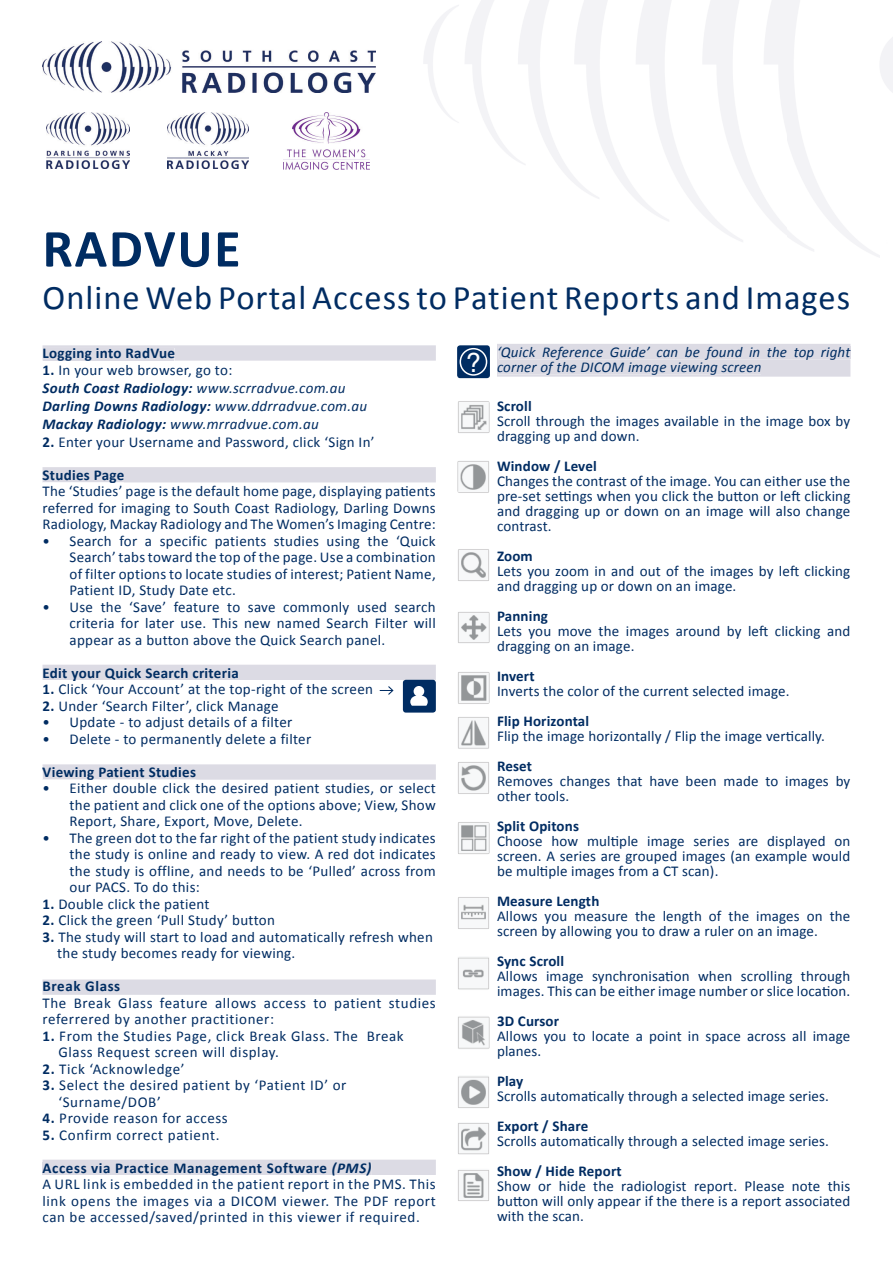
<style>
.page{position:relative;width:893px;height:1263px;background:#fff}
.page>*{position:absolute;margin:0;border:0;box-sizing:border-box;transform-origin:0 0}
.t1{font:700 54px "Calibri";letter-spacing:.03em;color:#002c62}
.t2{font:34.5px "Calibri";letter-spacing:.03em;color:#002c62}
.t3{font:15px/16.5px "Calibri";letter-spacing:.01em;color:#002c62;text-align:justify}
.t4{font:15px/16.5px "Calibri";letter-spacing:.04em;color:#002c62}
.t5{font:italic 15px/18px "Calibri";letter-spacing:.02em;color:#002c62}
.t6{font:700 15px "Calibri";letter-spacing:.01em;color:#002c62}
.t7{font:italic 15px/15px "Calibri";letter-spacing:.01em;color:#002d62}
.t8{font:700 15px "Calibri";letter-spacing:.02em;color:#002d62}
.t9{font:700 15px "Calibri";letter-spacing:.04em;color:#002d62}
.s1{font-family:"Helvetica";font-style:normal;font-size:27px;color:#fff}
.s2{font-weight:700;font-style:normal}
.s3{font-style:normal}
.s4{font-weight:700}
.s5{font-style:italic}
</style>
<div class="page">
<svg style="left:43px;top:345px;width:393px;height:16px;background:#dddce5"></svg>
<div style="left:44px;top:348px;width:130px;height:13px;background:#dcdbe4"></div>
<div style="left:43px;top:467px;width:393px;height:15px;background:#dcdbe4"></div>
<div style="left:43px;top:469px;width:81px;height:13px;background:#dcdbe4"></div>
<img style="left:458px;top:401px;width:32px;height:32px">
<img style="left:457px;top:461px;width:32px;height:32px">
<img style="left:458px;top:549px;width:31px;height:32px">
<img style="left:458px;top:612px;width:32px;height:31px">
<img style="left:458px;top:672px;width:32px;height:32px">
<img style="left:458px;top:717px;width:31px;height:32px">
<img style="left:458px;top:762px;width:31px;height:32px">
<img style="left:458px;top:822px;width:32px;height:32px">
<img style="left:458px;top:897px;width:31px;height:32px">
<svg style="left:497px;top:344px;width:353px;height:33px;background:#dedde5"></svg>
<div style="left:499px;top:346px;width:351px;height:13px;background:#dcdbe4"></div>
<div style="left:498px;top:361px;width:263px;height:13px;background:#dcdbe4"></div>
<div style="left:403px;top:680px;width:33px;height:33px;background:#002c62;border-radius:3px"></div>
<img style="left:458px;top:957px;width:31px;height:33px">
<img style="left:458px;top:1016px;width:32px;height:33px">
<img style="left:458px;top:1076px;width:31px;height:32px">
<img style="left:458px;top:1123px;width:31px;height:32px">
<img style="left:458px;top:1170px;width:31px;height:31px">
<div style="left:457px;top:345px;width:33px;height:33px;background:#002c62;border-radius:3px"></div>
<div style="left:460px;top:348px;width:27px;height:28px;border:2px solid #fff;border-radius:50%"></div>
<svg style="left:43px;top:764px;width:393px;height:16px;background:#dedde5"></svg>
<div style="left:43px;top:766px;width:153px;height:13px;background:#dcdbe4"></div>
<svg style="left:43px;top:979px;width:393px;height:16px;background:#dddce5"></svg>
<div style="left:44px;top:981px;width:76px;height:10px;background:#dcdbe4"></div>
<img style="left:167px;top:113px;width:82px;height:56px">
<img style="left:46px;top:113px;width:83px;height:56px">
<img style="left:283px;top:112px;width:87px;height:57px">
<img style="left:43px;top:41px;width:332px;height:51px">
<div style="left:43px;top:1160px;width:393px;height:15px;background:#dcdbe4"></div>
<div style="left:43px;top:1162px;width:285px;height:13px;background:#dcdbe4"></div>
<div style="left:332px;top:1162px;width:39px;height:13px;background:#dcdbe4"></div>
<svg style="left:43px;top:665px;width:393px;height:41px"></svg>
<h1 class="t1" style="left:43px;top:214px;width:200px">RADVUE</h1>
<h2 class="t2" style="left:43px;top:275px;width:809px">Online Web Portal Access to Patient Reports and Images</h2>
<p class="t8" style="left:43px;top:343px;width:134px">Logging into RadVue</p>
<p class="t7" style="left:466px;top:344px;width:386px;text-indent:31px">‘Quick Reference Guide’ can be found in the top right <span class="s1">?</span> corner of the DICOM image viewing screen</p>
<p class="t5" style="left:43px;top:360px;width:326px"><span class="s2">1.</span> <span class="s3">In your web browser, go to:<br></span><span class="s4">South Coast Radiology:</span> www.scrradvue.com.au <span class="s4">Darling Downs Radiology:</span> www.ddrradvue.com.au <span class="s4">Mackay Radiology:</span> www.mrradvue.com.au</p>
<p class="t3" style="left:43px;top:433px;width:334px"><span class="s4">2.</span> Enter your Username and Password, click ‘Sign In’</p>
<p class="t3" style="left:43px;top:483px;width:395px">The ‘Studies’ page is the default home page, displaying patients referred for imaging to South Coast Radiology, Darling Downs Radiology, Mackay Radiology and The Women’s Imaging Centre:</p>
<p class="t3" style="left:70px;top:532px;width:368px;text-indent:-27px">• Search for a specific patients studies using the ‘Quick Search’ tabs toward the top of the page. Use a combination of filter options to locate studies of interest; Patient Name, Patient ID, Study Date etc.</p>
<p class="t3" style="left:70px;top:598px;width:368px;text-indent:-27px">• Use the ‘Save’ feature to save commonly used search criteria for later use. This new named Search Filter will appear as a button above the Quick Search panel.</p>
<p class="t3" style="left:43px;top:681px;width:332px"><span class="s4">1.</span> Click ‘Your Account’ at the top-right of the screen</p>
<p class="t3" style="left:43px;top:697px;width:238px"><span class="s4">2.</span> Under ‘Search Filter’, click Manage</p>
<p class="t3" style="left:43px;top:714px;width:251px">• Update - to adjust details of a filter</p>
<p class="t3" style="left:43px;top:730px;width:270px">• Delete - to permanently delete a filter</p>
<p class="t3" style="left:70px;top:780px;width:368px;text-indent:-27px">• Either double click the desired patient studies, or select the patient and click one of the options above; View, Show Report, Share, Export, Move, Delete.</p>
<p class="t3" style="left:70px;top:829px;width:368px;text-indent:-27px">• The green dot to the far right of the patient study indicates the study is online and ready to view. A red dot indicates the study is offline, and needs to be ‘Pulled’ across from our PACS. To do this:</p>
<p class="t3" style="left:43px;top:895px;width:169px"><span class="s4">1.</span> Double click the patient</p>
<p class="t3" style="left:43px;top:912px;width:234px"><span class="s4">2.</span> Click the green ‘Pull Study’ button</p>
<p class="t3" style="left:57px;top:928px;width:377px;text-indent:-15px"><span class="s4">3.</span> The study will start to load and automatically refresh when the study becomes ready for viewing.</p>
<p class="t4" style="left:43px;top:994px;width:395px">The Break Glass feature allows access to patient studies referrered by another practitioner:</p>
<p class="t4" style="left:58px;top:1027px;width:347px;text-indent:-16px"><span class="s4">1.</span> From the Studies Page, click Break Glass. The Break<br>Glass Request screen will display.</p>
<p class="t4" style="left:43px;top:1060px;width:144px"><span class="s4">2.</span> Tick ‘Acknowledge’</p>
<p class="t4" style="left:58px;top:1077px;width:290px;text-indent:-16px"><span class="s4">3.</span> Select the desired patient by ‘Patient ID’ or ‘Surname/DOB’</p>
<p class="t4" style="left:43px;top:1110px;width:187px"><span class="s4">4.</span> Provide reason for access</p>
<p class="t4" style="left:43px;top:1126px;width:178px"><span class="s4">5.</span> Confirm correct patient.</p>
<p class="t3" style="left:43px;top:1176px;width:395px">A URL link is embedded in the patient report in the PMS. This link opens the images via a DICOM viewer. The PDF report can be accessed/saved/printed in this viewer if required.</p>
<p class="t6" style="left:497px;top:396px;width:36px">Scroll</p>
<p class="t3" style="left:497px;top:413px;width:355px;line-height:15px">Scroll through the images available in the image box by dragging up and down.</p>
<p class="t6" style="left:497px;top:456px;width:101px">Window / Level</p>
<p class="t3" style="left:497px;top:473px;width:355px;line-height:15px">Changes the contrast of the image. You can either use the pre-set settings when you click the button or left clicking and dragging up or down on an image will also change contrast.</p>
<p class="t6" style="left:497px;top:546px;width:37px">Zoom</p>
<p class="t3" style="left:497px;top:563px;width:355px;line-height:15px">Lets you zoom in and out of the images by left clicking and dragging up or down on an image.</p>
<p class="t6" style="left:497px;top:606px;width:52px">Panning</p>
<p class="t3" style="left:497px;top:623px;width:355px;line-height:15px">Lets you move the images around by left clicking and dragging on an image.</p>
<p class="t6" style="left:497px;top:666px;width:39px">Invert</p>
<p class="t3" style="left:497px;top:682px;width:294px">Inverts the color of the current selected image.</p>
<p class="t6" style="left:497px;top:711px;width:94px">Flip Horizontal</p>
<p class="t3" style="left:497px;top:727px;width:329px">Flip the image horizontally / Flip the image vertically.</p>
<p class="t6" style="left:497px;top:756px;width:37px">Reset</p>
<p class="t3" style="left:497px;top:773px;width:355px;line-height:15px">Removes changes that have been made to images by other tools.</p>
<p class="t6" style="left:497px;top:816px;width:83px">Split Opitons</p>
<p class="t3" style="left:497px;top:833px;width:355px;line-height:15px">Choose how multiple image series are displayed on screen. A series are grouped images (an example would be multiple images from a CT scan).</p>
<p class="t6" style="left:497px;top:891px;width:104px">Measure Length</p>
<p class="t3" style="left:497px;top:908px;width:355px;line-height:15px">Allows you measure the length of the images on the screen by allowing you to draw a ruler on an image.</p>
<p class="t6" style="left:497px;top:951px;width:69px">Sync Scroll</p>
<p class="t3" style="left:497px;top:968px;width:355px;line-height:15px">Allows image synchronisation when scrolling through images. This can be either image number or slice location.</p>
<p class="t6" style="left:497px;top:1011px;width:64px">3D Cursor</p>
<p class="t3" style="left:497px;top:1028px;width:355px;line-height:15px">Allows you to locate a point in space across all image planes.</p>
<p class="t6" style="left:497px;top:1071px;width:28px">Play</p>
<p class="t3" style="left:497px;top:1087px;width:333px">Scrolls automatically through a selected image series.</p>
<p class="t6" style="left:497px;top:1116px;width:93px">Export / Share</p>
<p class="t3" style="left:497px;top:1132px;width:333px">Scrolls automatically through a selected image series.</p>
<p class="t6" style="left:497px;top:1161px;width:126px">Show / Hide Report</p>
<p class="t3" style="left:497px;top:1178px;width:355px;line-height:15px">Show or hide the radiologist report. Please note this button will only appear if the there is a report associated with the scan.</p>
<p class="t8" style="left:43px;top:465px;width:83px">Studies Page</p>
<p class="t8" style="left:43px;top:663px;width:198px">Edit your Quick Search criteria</p>
<p class="t8" style="left:43px;top:762px;width:155px">Viewing Patient Studies</p>
<p class="t9" style="left:43px;top:976px;width:79px">Break Glass</p>
<p class="t9" style="left:43px;top:1158px;width:331px">Access via Practice Management Software <span class="s5">(PMS)</span></p>
</div>
